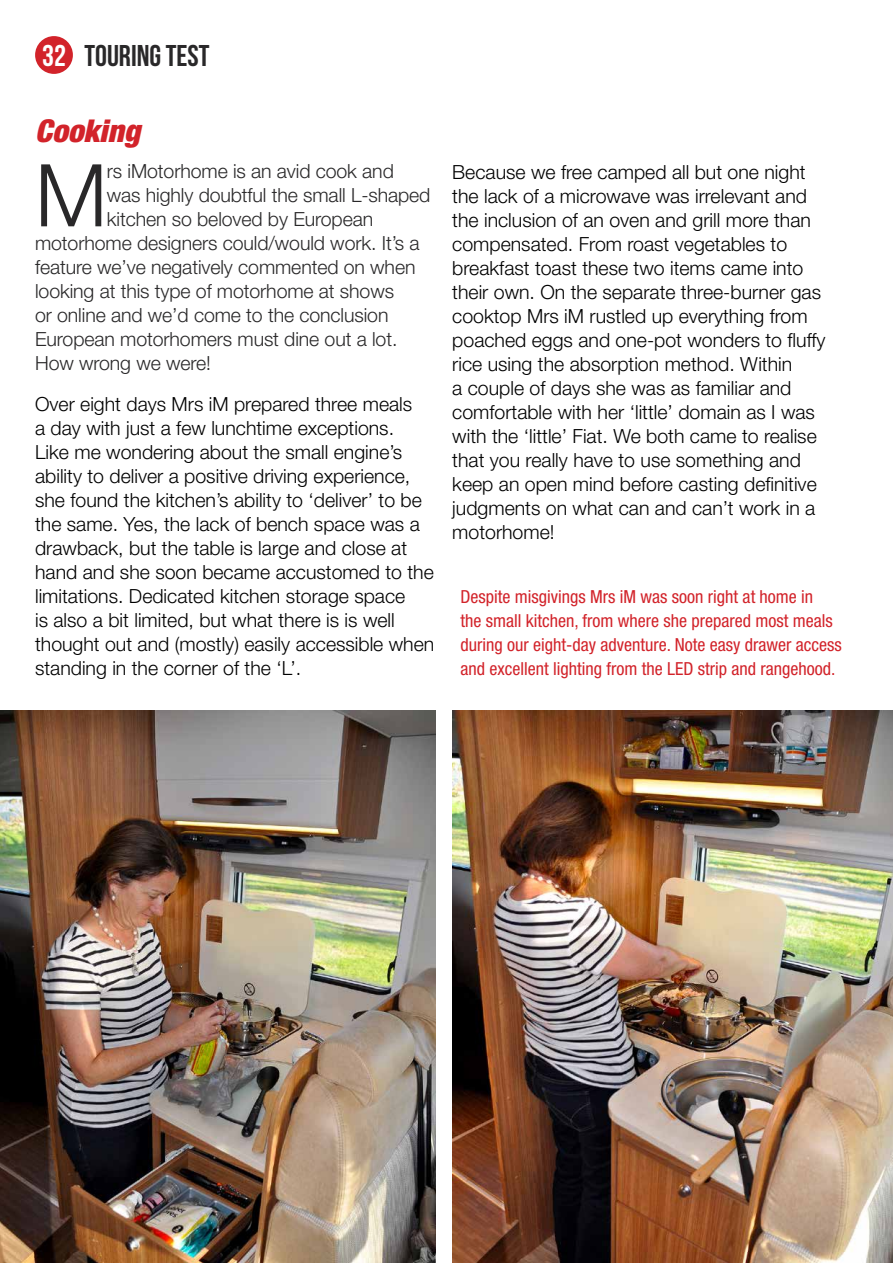
<style>
.page{position:relative;width:893px;height:1263px;background:#fff}
.page>*{position:absolute;margin:0;border:0;box-sizing:border-box;transform-origin:0 0}
.t1{font:300 86.7px "Helvetica Neue LT Std";color:#292829}
.t2{font:italic 900 condensed 31.5px "Helvetica Neue LT Std";color:#d2232a}
.t3{font:30px "Bebas Neue";color:#292829}
.t4{font:30px "Bebas Neue";color:#fff}
.t5{font:300 19.5px/24px "Helvetica Neue LT Std";color:#000}
.t6{font:300 19.5px "Helvetica Neue LT Std";letter-spacing:-.005em;color:#292829}
.t7{font:condensed 18px/24px "Helvetica Neue LT Std";color:#d2232a}
</style>
<div class="page">
<div style="left:35px;top:36px;width:38px;height:38px;background:#d2232a;border-radius:50%"></div>
<img style="left:452px;top:710px;width:441px;height:553px">
<img style="left:0;top:710px;width:436px;height:553px">
<h3 class="t4" style="left:42px;top:39px;width:25px">32</h3>
<h3 class="t3" style="left:84px;top:40px;width:127px">TOURING TEST</h3>
<h2 class="t2" style="left:35px;top:111px;width:107px">Cooking</h2>
<h1 class="t1" style="left:35px;top:142px;width:74px">M</h1>
<p class="t6" style="left:107px;top:159px;width:288px">rs iMotorhome is an avid cook and</p>
<p class="t6" style="left:107px;top:183px;width:325px">was highly doubtful the small L-shaped</p>
<p class="t6" style="left:107px;top:207px;width:268px">kitchen so beloved by European</p>
<p class="t6" style="left:35px;top:231px;width:386px">motorhome designers could/would work. It’s a</p>
<p class="t6" style="left:35px;top:255px;width:382px">feature we’ve negatively commented on when</p>
<p class="t6" style="left:35px;top:279px;width:360px">looking at this type of motorhome at shows</p>
<p class="t6" style="left:35px;top:303px;width:355px">or online and we’d come to the conclusion</p>
<p class="t6" style="left:35px;top:327px;width:364px">European motorhomers must dine out a lot.</p>
<p class="t6" style="left:35px;top:351px;width:177px">How wrong we were!</p>
<p class="t5" style="left:35px;top:392px;width:401px">Over eight days Mrs iM prepared three meals<br>a day with just a few lunchtime exceptions.<br>Like me wondering about the small engine’s ability to deliver a positive driving experience, she found the kitchen’s ability to ‘deliver’ to be the same. Yes, the lack of bench space was a drawback, but the table is large and close at hand and she soon became accustomed to the limitations. Dedicated kitchen storage space<br>is also a bit limited, but what there is is well thought out and (mostly) easily accessible when standing in the corner of the ‘L’.</p>
<p class="t5" style="left:452px;top:159px;width:375px">Because we free camped all but one night the lack of a microwave was irrelevant and the inclusion of an oven and grill more than compensated. From roast vegetables to breakfast toast these two items came into their own. On the separate three-burner gas cooktop Mrs iM rustled up everything from poached eggs and one-pot wonders to fluffy rice using the absorption method. Within<br>a couple of days she was as familiar and comfortable with her ‘little’ domain as I was with the ‘little’ Fiat. We both came to realise that you really have to use something and keep an open mind before casting definitive judgments on what can and can’t work in a motorhome!</p>
<p class="t7" style="left:461px;top:584px;width:383px">Despite misgivings Mrs iM was soon right at home in<br>the small kitchen, from where she prepared most meals during our eight-day adventure. Note easy drawer access and excellent lighting from the LED strip and rangehood.</p>
</div>
